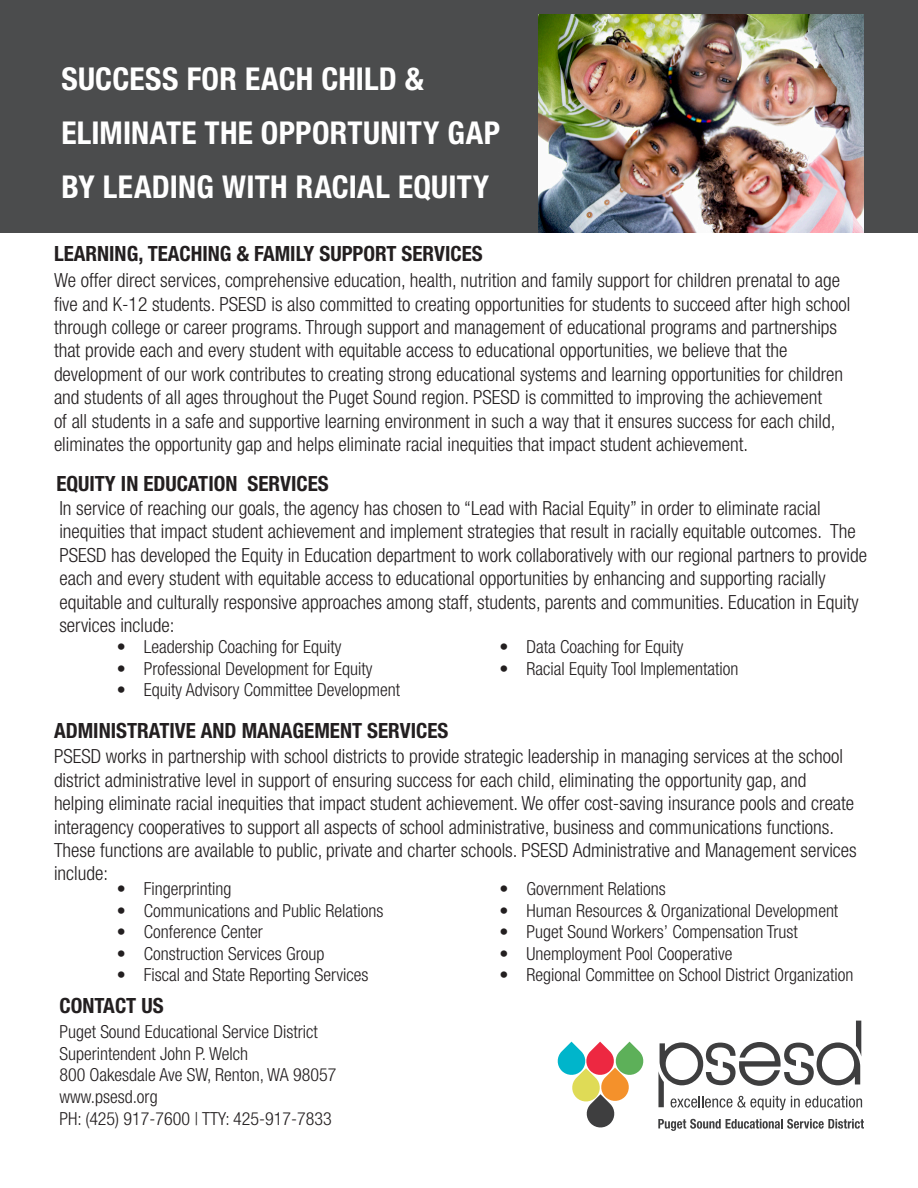
<style>
.page{position:relative;width:918px;height:1188px;background:#fff}
.page>*{position:absolute;margin:0;border:0;box-sizing:border-box;transform-origin:0 0}
.About_Header_2{font:700 condensed 31.5px/54px "Helvetica Neue LT Std";letter-spacing:.005em;color:#fff}
.t1{font:700 condensed 21px "Helvetica Neue LT Std";color:#231f20}
.t2{font:300 condensed 19.5px/23.4px "Helvetica Neue LT Std";color:#231f20}
.t3{font:300 condensed 18px "Helvetica Neue LT Std";color:#231f20}
</style>
<div class="page">
<div style="left:0;top:0;width:918px;height:232px;background:#4b4c4d"></div>
<img style="left:538px;top:15px;width:326px;height:217px">
<svg style="left:557px;top:1042px;width:87px;height:86px"></svg>
<svg style="left:658px;top:1021px;width:204px;height:89px"></svg>
<svg style="left:658px;top:1119px;width:206px;height:12px"></svg>
<p class="About_Header_2" style="left:61px;top:51px;width:440px">SUCCESS FOR EACH CHILD &amp;<br>ELIMINATE THE OPPORTUNITY GAP<br>BY LEADING WITH RACIAL EQUITY</p>
<p class="t1" style="left:54px;top:241px;width:430px">LEARNING, TEACHING &amp; FAMILY SUPPORT SERVICES</p>
<p class="t2" style="left:54px;top:268px;width:798px">We offer direct services, comprehensive education, health, nutrition and family support for children prenatal to age five and K-12 students. PSESD is also committed to creating opportunities for students to succeed after high school through college or career programs. Through support and management of educational programs and partnerships that provide each and every student with equitable access to educational opportunities, we believe that the development of our work contributes to creating strong educational systems and learning opportunities for children and students of all ages throughout the Puget Sound region. PSESD is committed to improving the achievement<br>of all students in a safe and supportive learning environment in such a way that it ensures success for each child, eliminates the opportunity gap and helps eliminate racial inequities that impact student achievement.</p>
<p class="t1" style="left:56px;top:470px;width:274px">EQUITY IN EDUCATION SERVICES</p>
<p class="t2" style="left:59px;top:496px;width:809px">In service of reaching our goals, the agency has chosen to “Lead with Racial Equity” in order to eliminate racial inequities that impact student achievement and implement strategies that result in racially equitable outcomes. The PSESD has developed the Equity in Education department to work collaboratively with our regional partners to provide each and every student with equitable access to educational opportunities by enhancing and supporting racially equitable and culturally responsive approaches among staff, students, parents and communities. Education in Equity services include:</p>
<p class="t3" style="left:117px;top:636px;width:226px">• Leadership Coaching for Equity</p>
<p class="t3" style="left:117px;top:658px;width:257px">• Professional Development for Equity</p>
<p class="t3" style="left:117px;top:680px;width:285px">• Equity Advisory Committee Development</p>
<p class="t1" style="left:54px;top:717px;width:396px">ADMINISTRATIVE AND MANAGEMENT SERVICES</p>
<p class="t3" style="left:499px;top:636px;width:185px">• Data Coaching for Equity</p>
<p class="t3" style="left:499px;top:658px;width:241px">• Racial Equity Tool Implementation</p>
<p class="t2" style="left:54px;top:745px;width:804px">PSESD works in partnership with school districts to provide strategic leadership in managing services at the school district administrative level in support of ensuring success for each child, eliminating the opportunity gap, and helping eliminate racial inequities that impact student achievement. We offer cost-saving insurance pools and create interagency cooperatives to support all aspects of school administrative, business and communications functions.<br>These functions are available to public, private and charter schools. PSESD Administrative and Management services include:</p>
<p class="t3" style="left:499px;top:878px;width:168px">• Government Relations</p>
<p class="t3" style="left:499px;top:900px;width:340px">• Human Resources &amp; Organizational Development</p>
<p class="t3" style="left:499px;top:921px;width:300px">• Puget Sound Workers’ Compensation Trust</p>
<p class="t3" style="left:499px;top:943px;width:234px">• Unemployment Pool Cooperative</p>
<p class="t3" style="left:499px;top:965px;width:356px">• Regional Committee on School District Organization</p>
<p class="t3" style="left:117px;top:878px;width:116px">• Fingerprinting</p>
<p class="t3" style="left:117px;top:900px;width:268px">• Communications and Public Relations</p>
<p class="t3" style="left:117px;top:921px;width:147px">• Conference Center</p>
<p class="t3" style="left:117px;top:943px;width:209px">• Construction Services Group</p>
<p class="t3" style="left:117px;top:965px;width:253px">• Fiscal and State Reporting Services</p>
<p class="t1" style="left:59px;top:993px;width:106px">CONTACT US</p>
<p class="t3" style="left:59px;top:1022px;width:260px">Puget Sound Educational Service District</p>
<p class="t3" style="left:59px;top:1043px;width:190px">Superintendent John P. Welch</p>
<p class="t3" style="left:59px;top:1065px;width:278px">800 Oakesdale Ave SW, Renton, WA 98057</p>
<p class="t3" style="left:59px;top:1086px;width:100px">www.psesd.org</p>
<p class="t3" style="left:59px;top:1108px;width:274px">PH: (425) 917-7600 | TTY: 425-917-7833</p>
</div>
